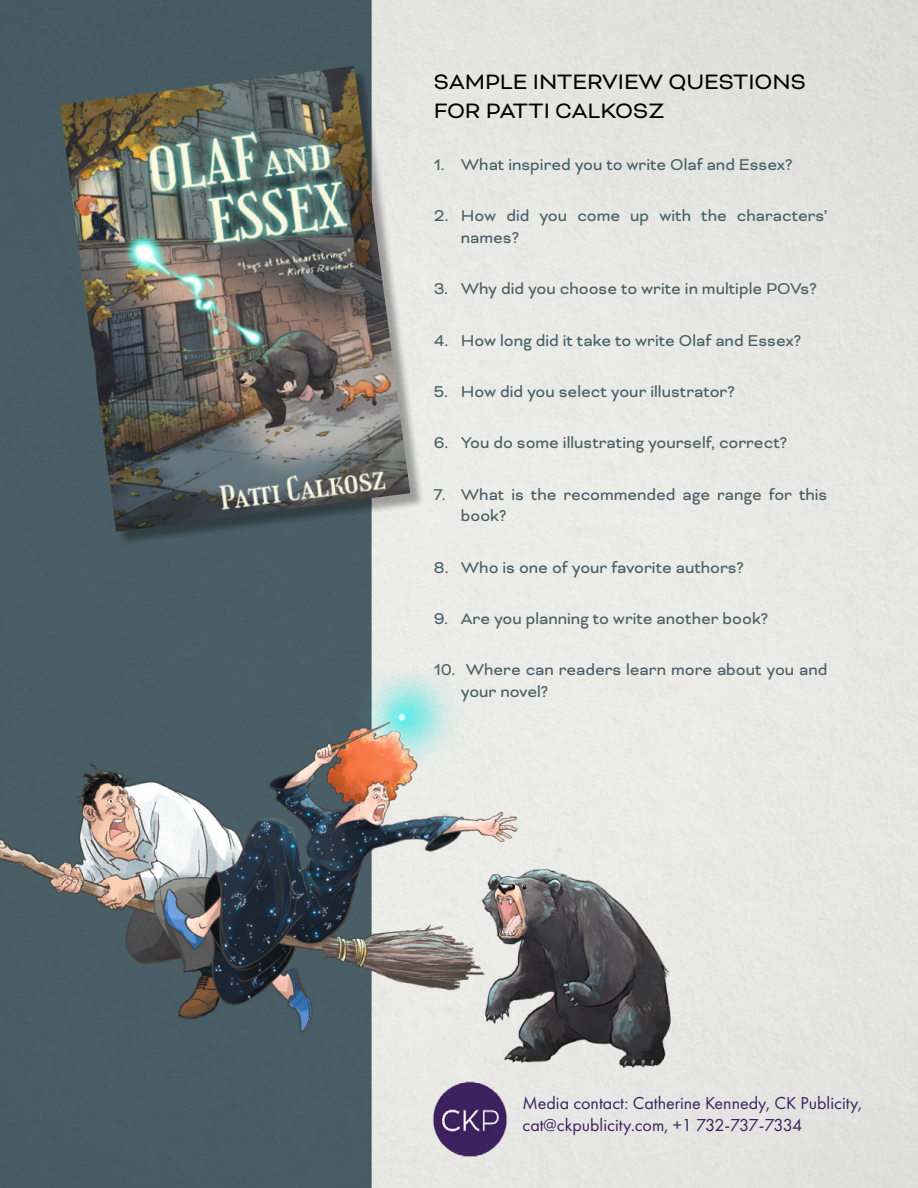
<style>
.page{position:relative;width:918px;height:1188px;background:#fff}
.page>*{position:absolute;margin:0;border:0;box-sizing:border-box;transform-origin:0 0}
.t1{font:24px/28.8px "Bicyclette";color:#000}
.t2{font:18px/21.6px "Bicyclette";color:#495f67}
.t3{font:18px/21.6px "Futura PT";color:#3c225e}
</style>
<div class="page">
<img style="left:0;top:0;width:918px;height:1188px">
<img style="left:431px;top:1081px;width:78px;height:76px">
<div style="left:62px;top:68px;width:363px;height:478px;background:#000;opacity:.33"></div>
<img style="left:60px;top:66px;width:350px;height:466px">
<img style="left:0;top:670px;width:741px;height:411px">
<h1 class="t1" style="left:434px;top:67px;width:374px">SAMPLE INTERVIEW QUESTIONS<br>FOR PATTI CALKOSZ</h1>
<p class="t2" style="left:434px;top:154px;width:360px">1. What inspired you to write Olaf and Essex?</p>
<p class="t2" style="left:461px;top:205px;width:368px;text-indent:-27px">2. How did you come up with the characters’ names?</p>
<p class="t2" style="left:434px;top:278px;width:384px">3. Why did you choose to write in multiple POVs?</p>
<p class="t2" style="left:434px;top:329px;width:369px">4. How long did it take to write Olaf and Essex?</p>
<p class="t2" style="left:434px;top:381px;width:302px">5. How did you select your illustrator?</p>
<p class="t2" style="left:434px;top:432px;width:355px">6. You do some illustrating yourself, correct?</p>
<p class="t2" style="left:461px;top:483px;width:368px;text-indent:-27px">7. What is the recommended age range for this book?</p>
<p class="t2" style="left:434px;top:556px;width:312px">8. Who is one of your favorite authors?</p>
<p class="t2" style="left:434px;top:608px;width:336px">9. Are you planning to write another book?</p>
<p class="t2" style="left:461px;top:659px;width:368px;text-indent:-27px">10. Where can readers learn more about you and your novel?</p>
<p class="t3" style="left:522px;top:1092px;width:341px">Media contact: Catherine Kennedy, CK Publicity, cat@ckpublicity.com, +1 732-737-7334</p>
</div>
